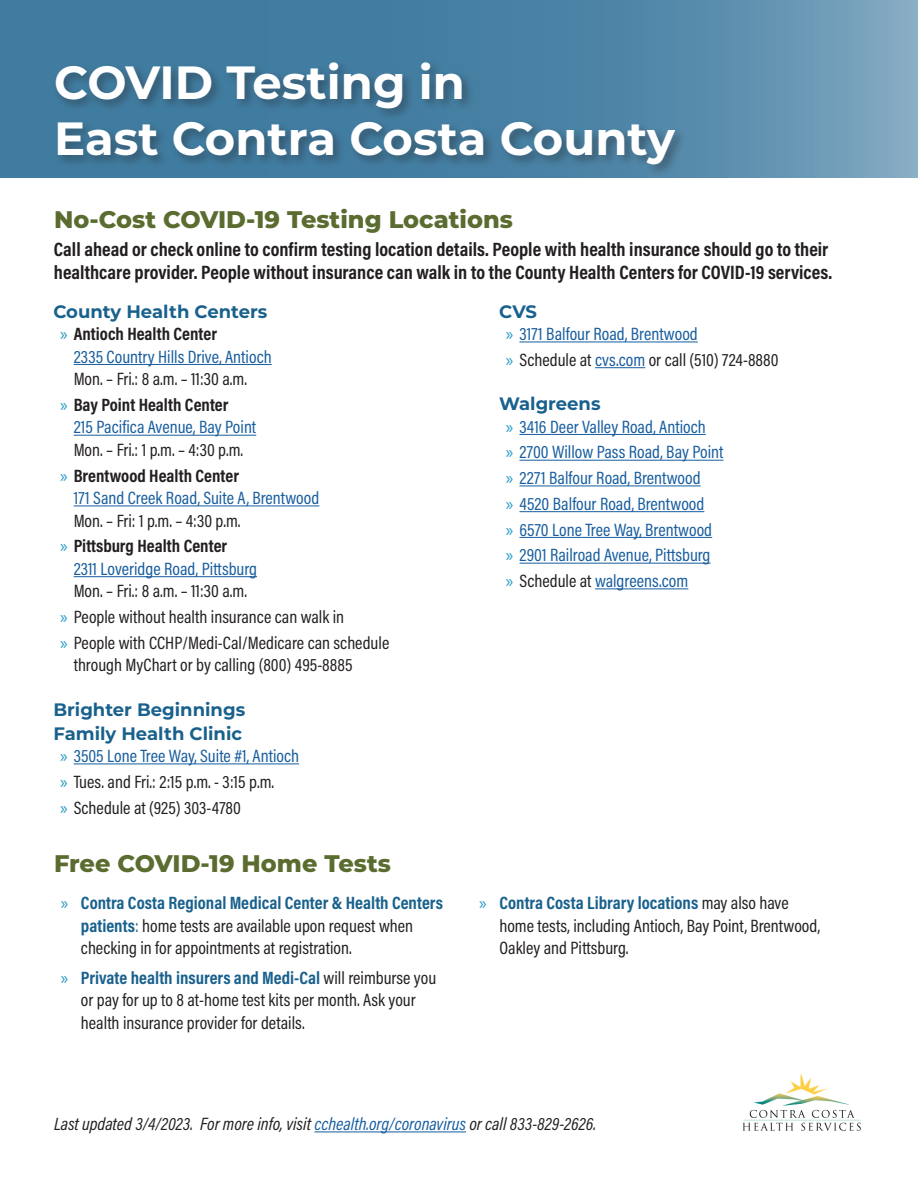
<style>
.page{position:relative;width:918px;height:1188px;background:#fff}
.page>*{position:absolute;margin:0;border:0;box-sizing:border-box;transform-origin:0 0}
.t1{font:700 46.5px/55.5px "Montserrat";color:#fff}
.t2{font:800 24px "Montserrat";color:#5a6c2f}
.t3{font:700 19.5px/23.4px "Acumin Pro Cond";color:#231f20}
.t4{font:18px/25.8px "Acumin Pro Cond";color:#231f20}
.t5{font:18px/25.8px "Acumin Pro Cond";color:#175d9e}
.t6{font:italic 18px "Acumin Pro Cond";color:#231f20}
.t7{font:700 18px/24px "Montserrat";color:#19618d}
.s1{font-family:"Myriad Pro";color:#2097c4}
.s2{font-weight:700;color:#231f20}
.s3{font-weight:700}
.s4{color:#175d9e}
.s5{font-weight:700;color:#19618d}
.s6{color:#19618d}
.s7{color:#231f20}
</style>
<div class="page">
<svg style="left:0;top:0;width:918px;height:177px;background:#568bab"></svg>
<div style="left:52px;top:60px;width:635px;height:117px;background:#231f20;opacity:.4"></div>
<hr style="left:314px;top:1131px;width:152px;height:1px;background:#175d9e">
<hr style="left:74px;top:364px;width:198px;height:1px;background:#175d9e">
<hr style="left:74px;top:435px;width:182px;height:1px;background:#175d9e">
<hr style="left:74px;top:505px;width:245px;height:1px;background:#175d9e">
<hr style="left:74px;top:576px;width:183px;height:1px;background:#175d9e">
<hr style="left:74px;top:763px;width:225px;height:1px;background:#175d9e">
<hr style="left:519px;top:342px;width:179px;height:1px;background:#175d9e">
<hr style="left:595px;top:367px;width:50px;height:1px;background:#175d9e">
<hr style="left:519px;top:434px;width:187px;height:1px;background:#175d9e">
<hr style="left:519px;top:460px;width:205px;height:1px;background:#175d9e">
<hr style="left:519px;top:485px;width:182px;height:1px;background:#175d9e">
<hr style="left:519px;top:511px;width:185px;height:1px;background:#175d9e">
<hr style="left:519px;top:537px;width:193px;height:1px;background:#175d9e">
<hr style="left:519px;top:563px;width:192px;height:1px;background:#175d9e">
<hr style="left:595px;top:588px;width:93px;height:1px;background:#175d9e">
<img style="left:743px;top:1074px;width:118px;height:57px">
<h1 class="t1" style="left:54px;top:52px;width:623px">COVID Testing in<br>East Contra Costa County</h1>
<h2 class="t2" style="left:54px;top:202px;width:460px">No-Cost COVID-19 Testing Locations</h2>
<p class="t3" style="left:54px;top:237px;width:780px">Call ahead or check online to confirm testing location details. People with health insurance should go to their healthcare provider. People without insurance can walk in to the County Health Centers for COVID-19 services.</p>
<p class="t7" style="left:53px;top:298px;width:215px">County Health Centers</p>
<p class="t5" style="left:74px;top:322px;width:200px;line-height:22.5px;text-indent:-14px"><span class="s1">»</span> <span class="s2">Antioch Health Center<br></span>2335 Country Hills Drive, Antioch</p>
<p class="t4" style="left:60px;top:366px;width:188px;text-indent:14px">Mon. – Fri.: 8 a.m. – 11:30 a.m. <span class="s1">»</span> <span class="s3">Bay Point Health Center</span></p>
<p class="t5" style="left:74px;top:414px;width:184px">215 Pacifica Avenue, Bay Point</p>
<p class="t4" style="left:60px;top:436px;width:185px;text-align:right">Mon. – Fri.: 1 p.m. – 4:30 p.m.<br><span class="s1">»</span> <span class="s3">Brentwood Health Center</span></p>
<p class="t5" style="left:74px;top:485px;width:247px">171 Sand Creek Road, Suite A, Brentwood</p>
<p class="t4" style="left:60px;top:507px;width:182px;text-indent:14px">Mon. – Fri: 1 p.m. – 4:30 p.m. <span class="s1">»</span> <span class="s3">Pittsburg Health Center</span></p>
<p class="t5" style="left:74px;top:555px;width:185px">2311 Loveridge Road, Pittsburg</p>
<p class="t4" style="left:60px;top:578px;width:331px;text-indent:14px">Mon. – Fri.: 8 a.m. – 11:30 a.m.<br><span class="s1">»</span> People without health insurance can walk in<br><span class="s1">»</span> People with CCHP/Medi-Cal/Medicare can schedule</p>
<p class="t4" style="left:74px;top:652px;width:280px">through MyChart or by calling (800) 495-8885</p>
<p class="t7" style="left:53px;top:696px;width:193px">Brighter Beginnings<br>Family Health Clinic</p>
<p class="t4" style="left:60px;top:743px;width:240px"><span class="s1">»</span> <span class="s4">3505 Lone Tree Way, Suite #1, Antioch </span><span class="s1">»</span> Tues. and Fri.: 2:15 p.m. - 3:15 p.m.<br><span class="s1">»</span> Schedule at (925) 303-4780</p>
<h2 class="t2" style="left:54px;top:846px;width:338px">Free COVID-19 Home Tests</h2>
<p class="t4" style="left:81px;top:892px;width:363px;line-height:22.5px;text-indent:-20px"><span class="s1">»</span> <span class="s5">Contra Costa Regional Medical Center &amp; Health Centers patients</span><span class="s6">:</span> home tests are available upon request when checking in for appointments at registration.</p>
<p class="t4" style="left:81px;top:966px;width:357px;line-height:22.5px;text-indent:-20px"><span class="s1">»</span> <span class="s5">Private health insurers and Medi-Cal</span> will reimburse you or pay for up to 8 at-home test kits per month. Ask your health insurance provider for details.</p>
<p class="t7" style="left:499px;top:298px;width:39px">CVS</p>
<p class="t5" style="left:506px;top:321px;width:274px"><span class="s1">»</span> 3171 Balfour Road, Brentwood<br><span class="s1">»</span> <span class="s7">Schedule at</span> cvs.com <span class="s7">or call (510) 724-8880</span></p>
<p class="t7" style="left:499px;top:391px;width:103px">Walgreens</p>
<p class="t5" style="left:506px;top:413px;width:219px"><span class="s1">»</span> 3416 Deer Valley Road, Antioch<br><span class="s1">»</span> 2700 Willow Pass Road, Bay Point <span class="s1">»</span> 2271 Balfour Road, Brentwood<br><span class="s1">»</span> 4520 Balfour Road, Brentwood<br><span class="s1">»</span> 6570 Lone Tree Way, Brentwood <span class="s1">»</span> 2901 Railroad Avenue, Pittsburg<br><span class="s1">»</span> <span class="s7">Schedule at</span> walgreens.com</p>
<p class="t4" style="left:499px;top:892px;width:322px;line-height:22.5px;text-indent:-20px"><span class="s1">»</span> <span class="s5">Contra Costa Library locations</span> may also have home tests, including Antioch, Bay Point, Brentwood,<br>Oakley and Pittsburg.</p>
<p class="t6" style="left:54px;top:1112px;width:544px">Last updated 3/4/2023. For more info, visit <span class="s4">cchealth.org/coronavirus</span> or call 833-829-2626.</p>
</div>
